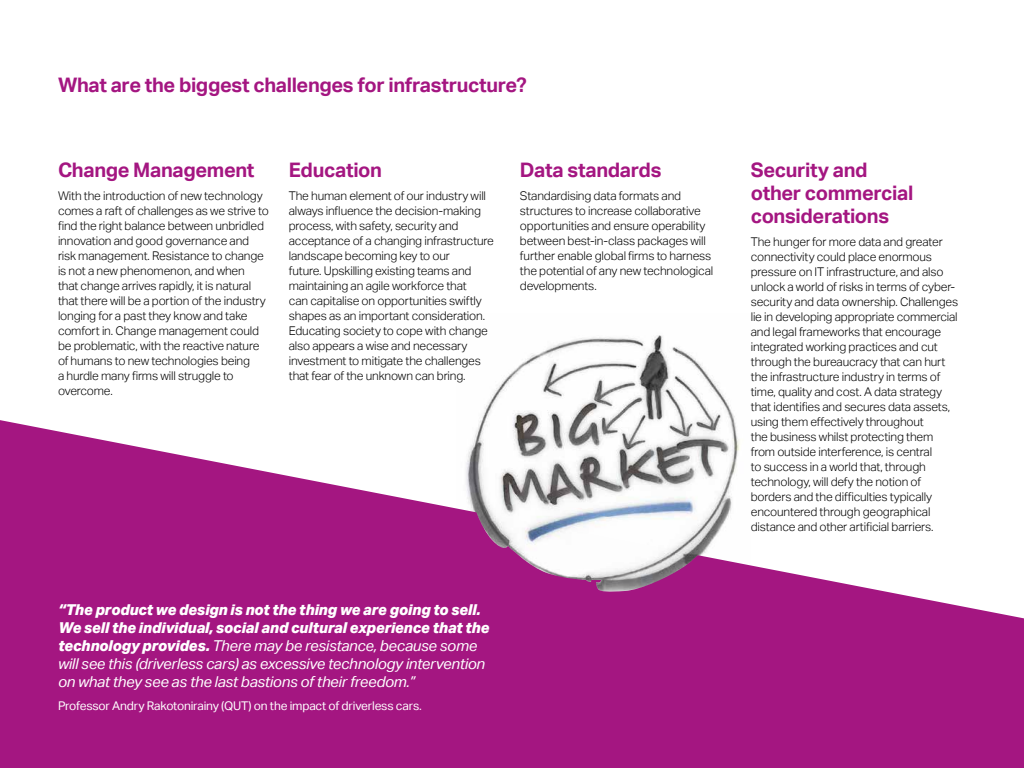
<style>
.page{position:relative;width:1024px;height:768px;background:#fff}
.page>*{position:absolute;margin:0;border:0;box-sizing:border-box;transform-origin:0 0}
.t1{font:700 20px/23px "AECOM Sans";letter-spacing:-.02em;color:#a41681}
.t2{font:italic 15px/18px "AECOM Sans";letter-spacing:-.02em;color:#fff}
.t3{font:300 12px/15px "AECOM Sans";letter-spacing:-.015em;color:#000}
.t4{font:12px "AECOM Sans";letter-spacing:-.015em;color:#fff}
.s1{font-weight:800}
</style>
<div class="page">
<img style="left:482px;top:335px;width:253px;height:85px">
<svg style="left:0;top:420px;width:1024px;height:348px;fill:#a41681"></svg>
<img style="left:469px;top:483px;width:241px;height:109px">
<h1 class="t1" style="left:58px;top:74px;width:470px">What are the biggest challenges for infrastructure?</h1>
<h1 class="t1" style="left:58px;top:158px;width:198px">Change Management</h1>
<p class="t3" style="left:58px;top:188px;width:212px">With the introduction of new technology comes a raft of challenges as we strive to find the right balance between unbridled innovation and good governance and risk management. Resistance to change is not a new phenomenon, and when<br>that change arrives rapidly, it is natural that there will be a portion of the industry longing for a past they know and take comfort in. Change management could be problematic, with the reactive nature of humans to new technologies being<br>a hurdle many firms will struggle to overcome.</p>
<h1 class="t1" style="left:289px;top:158px;width:95px">Education</h1>
<p class="t3" style="left:289px;top:188px;width:207px">The human element of our industry will always influence the decision-making process, with safety, security and acceptance of a changing infrastructure landscape becoming key to our<br>future. Upskilling existing teams and maintaining an agile workforce that<br>can capitalise on opportunities swiftly shapes as an important consideration.<br>Educating society to cope with change also appears a wise and necessary investment to mitigate the challenges that fear of the unknown can bring.</p>
<h1 class="t1" style="left:520px;top:158px;width:143px">Data standards</h1>
<p class="t3" style="left:520px;top:188px;width:195px">Standardising data formats and structures to increase collaborative opportunities and ensure operability between best-in-class packages will further enable global firms to harness the potential of any new technological developments.</p>
<p class="t2" style="left:58px;top:601px;width:433px"><span class="s1">“The product we design is not the thing we are going to sell.<br>We sell the individual, social and cultural experience that the technology provides.</span> There may be resistance, because some will see this (driverless cars) as excessive technology intervention on what they see as the last bastions of their freedom.”</p>
<p class="t4" style="left:58px;top:699px;width:365px">Professor Andry Rakotonirainy (QUT) on the impact of driverless cars.</p>
<h1 class="t1" style="left:751px;top:158px;width:164px">Security and other commercial considerations</h1>
<p class="t3" style="left:751px;top:234px;width:209px">The hunger for more data and greater connectivity could place enormous pressure on IT infrastructure, and also unlock a world of risks in terms of cyber&shy;security and data ownership. Challenges lie in developing appropriate commercial and legal frameworks that encourage integrated working practices and cut through the bureaucracy that can hurt the infrastructure industry in terms of time, quality and cost. A data strategy that identifies and secures data assets, using them effectively throughout<br>the business whilst protecting them from outside interference, is central<br>to success in a world that, through technology, will defy the notion of borders and the difficulties typically encountered through geographical distance and other artificial barriers.</p>
</div>
